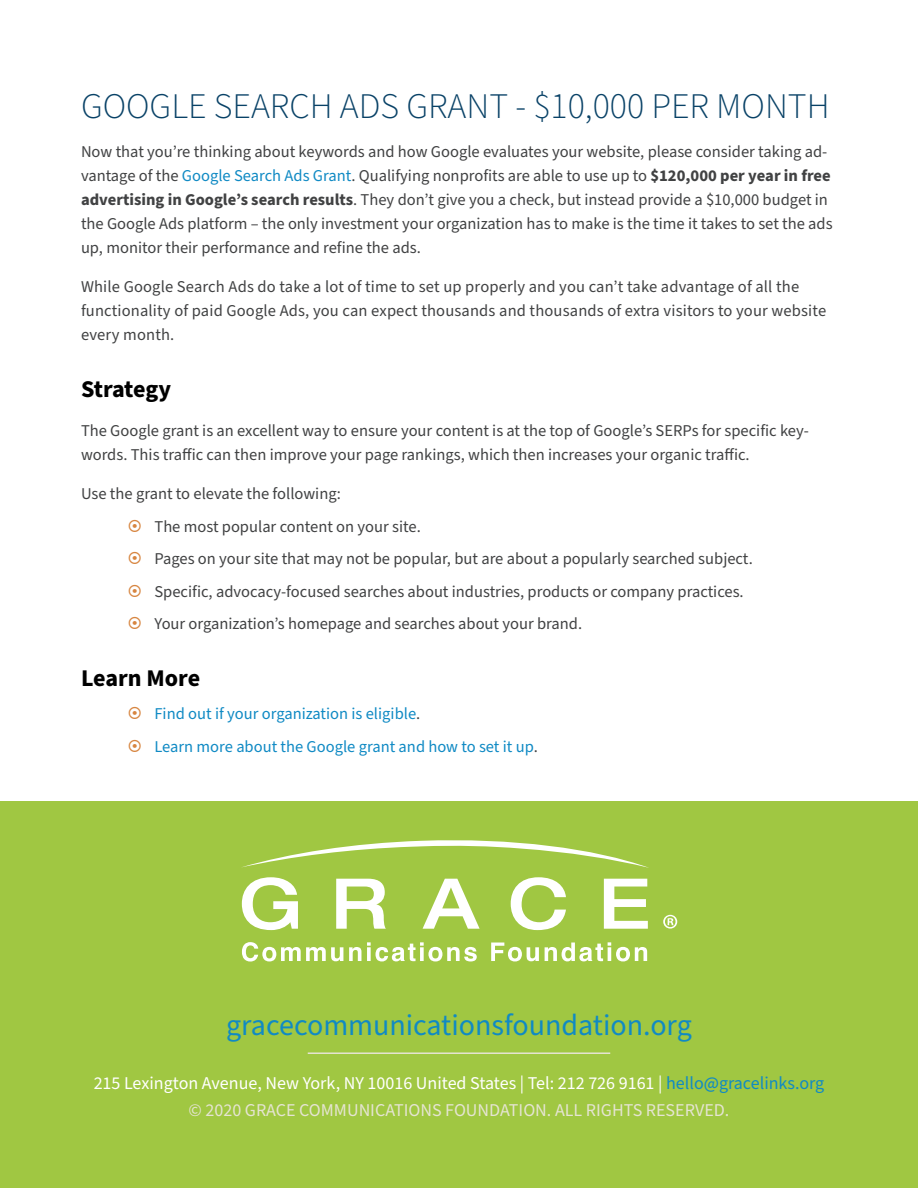
<style>
.page{position:relative;width:918px;height:1188px;background:#fff}
.page>*{position:absolute;margin:0;border:0;box-sizing:border-box;transform-origin:0 0}
.t1{font:300 36px "Source Sans Pro";color:#094267}
.t2{font:30px "Source Sans Pro";color:#108ac4}
.t3{font:700 24px "Source Sans Pro";letter-spacing:-.01em;color:#000}
.t4{font:18px/27px "Source Sans Pro";color:#fff;text-align:center}
.t5{font:16.5px/24px "Source Sans Pro";color:#414243}
.t6{font:16.5px/32.7px "Source Sans Pro";color:#108ac4}
.s1{color:#108ac4}
.s2{font-weight:700}
.s3{color:#414243}
.s4{color:#e5e4d2}
</style>
<div class="page">
<div style="left:0;top:801px;width:918px;height:387px;background:#a0c742"></div>
<hr style="left:308px;top:1052px;width:302px;height:2px;background:#e5e4d2">
<svg style="left:242px;top:942px;width:101px;height:20px"></svg>
<svg style="left:349px;top:947px;width:12px;height:14px"></svg>
<svg style="left:367px;top:942px;width:110px;height:19px"></svg>
<svg style="left:491px;top:943px;width:48px;height:18px"></svg>
<svg style="left:545px;top:942px;width:102px;height:19px"></svg>
<svg style="left:242px;top:877px;width:56px;height:53px"></svg>
<svg style="left:336px;top:879px;width:50px;height:50px"></svg>
<svg style="left:423px;top:879px;width:57px;height:50px"></svg>
<svg style="left:511px;top:877px;width:55px;height:53px"></svg>
<svg style="left:604px;top:879px;width:44px;height:50px"></svg>
<svg style="left:242px;top:840px;width:407px;height:28px"></svg>
<svg style="left:663px;top:915px;width:14px;height:14px"></svg>
<h1 class="t1" style="left:81px;top:82px;width:750px">GOOGLE SEARCH ADS GRANT - $10,000 PER MONTH</h1>
<p class="t5" style="left:81px;top:140px;width:753px">Now that you’re thinking about keywords and how Google evaluates your website, please consider taking ad&shy;vantage of the <span class="s1">Google Search Ads Grant</span>. Qualifying nonprofits are able to use up to <span class="s2">$120,000 per year in free advertising in Google’s search results</span>. They don’t give you a check, but instead provide a $10,000 budget in the Google Ads platform – the only investment your organization has to make is the time it takes to set the ads up, monitor their performance and refine the ads.</p>
<p class="t5" style="left:81px;top:275px;width:747px">While Google Search Ads do take a lot of time to set up properly and you can’t take advantage of all the functionality of paid Google Ads, you can expect thousands and thousands of extra visitors to your website every month.</p>
<h3 class="t3" style="left:81px;top:373px;width:92px">Strategy</h3>
<p class="t5" style="left:81px;top:419px;width:730px">The Google grant is an excellent way to ensure your content is at the top of Google’s SERPs for specific key&shy;words. This traffic can then improve your page rankings, which then increases your organic traffic.</p>
<p class="t5" style="left:154px;top:478px;width:600px;line-height:32.7px;text-indent:-73px">Use the grant to elevate the following:<br>The most popular content on your site.<br>Pages on your site that may not be popular, but are about a popularly searched subject.<br>Specific, advocacy-focused searches about industries, products or company practices.<br>Your organization’s homepage and searches about your brand.</p>
<h3 class="t3" style="left:81px;top:662px;width:121px">Learn More</h3>
<p class="t6" style="left:154px;top:698px;width:385px">Find out if your organization is eligible<span class="s3">.<br></span>Learn more about the Google grant and how to set it up<span class="s3">.</span></p>
<h2 class="t2" style="left:226px;top:1005px;width:467px">gracecommunicationsfoundation.org</h2>
<p class="t4" style="left:94px;top:1071px;width:732px">215 Lexington Avenue, New York, NY 10016 United States | Tel: 212 726 9161 | <span class="s1">hello@gracelinks.org </span><span class="s4">© 2020 GRACE COMMUNICATIONS FOUNDATION. ALL RIGHTS RESERVED.</span></p>
</div>
